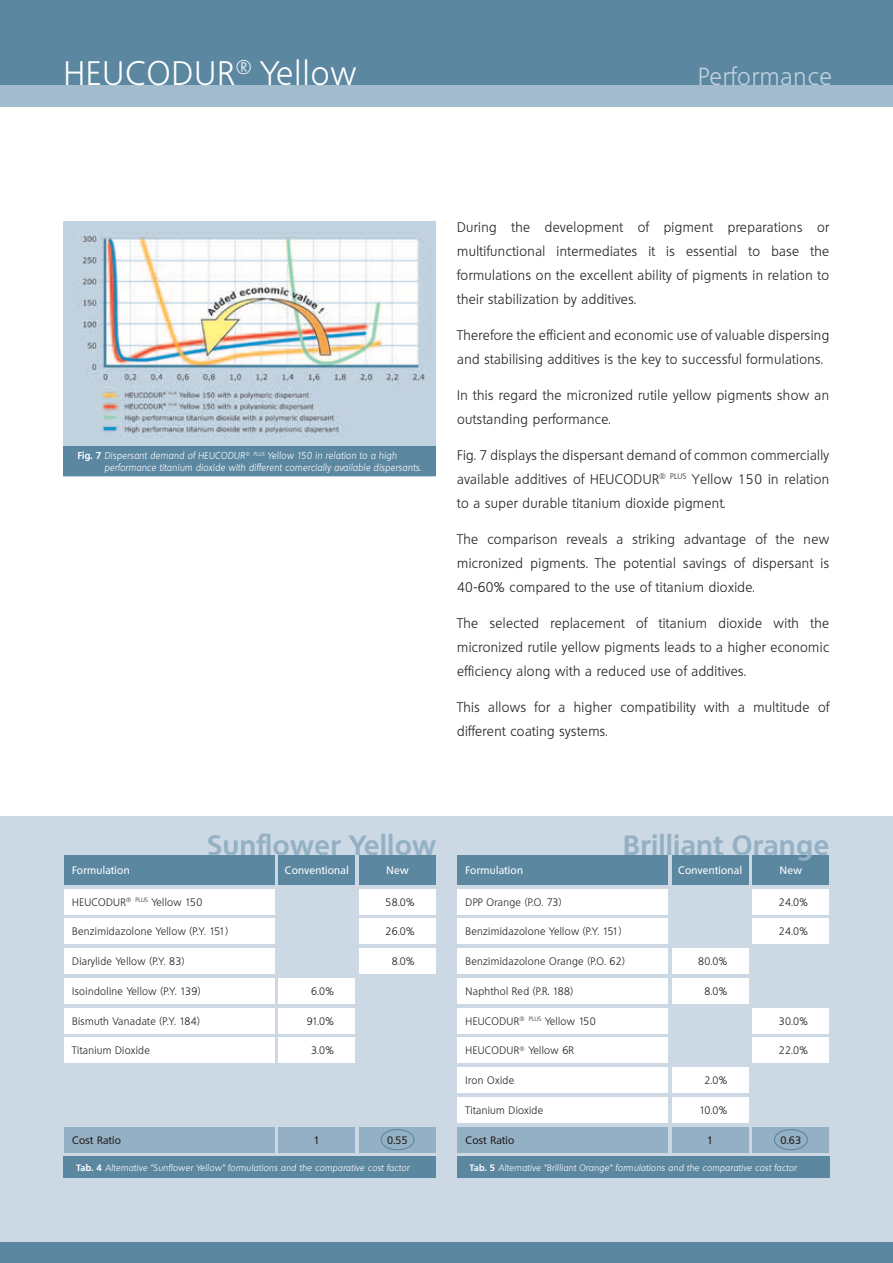
<style>
.page{position:relative;width:893px;height:1263px;background:#fff}
.page>*{position:absolute;margin:0;border:0;box-sizing:border-box;transform-origin:0 0}
.t1{font:300 33px "Quebec";letter-spacing:.04em;color:#fff}
.t2{font:700 27px "Quebec";letter-spacing:.03em;color:#94b0c4}
.t3{font:300 24px "Quebec";letter-spacing:.04em;color:#c3d2df}
.t4{font:300 13.5px/24px "Quebec";letter-spacing:.03em;color:#231f20;text-align:justify}
.t5{font:300 10.5px "Quebec";letter-spacing:.03em;color:#231f20}
.t6{font:500 10.5px "Quebec";letter-spacing:.03em;color:#fff}
.t7{font:500 10.5px "Quebec";letter-spacing:.03em;color:#231f20}
.t8{font:italic 300 9.75px/12px "Quebec";letter-spacing:.03em;color:#fff;scale:.94 1}
.t9{font:italic 300 9px "Quebec";letter-spacing:.03em;color:#fff}
.s1{font-weight:700;font-style:normal}
</style>
<div class="page">
<div style="left:0;top:0;width:893px;height:85px;background:#5c87a1"></div>
<div style="left:0;top:85px;width:893px;height:21px;background:#a2bbcd"></div>
<div style="left:0;top:1242px;width:893px;height:21px;background:#5c87a1"></div>
<div style="left:0;top:816px;width:893px;height:426px;background:#ccd9e4"></div>
<div style="left:64px;top:1157px;width:372px;height:21px;background:#5c87a1"></div>
<div style="left:457px;top:1157px;width:372px;height:21px;background:#5c87a1"></div>
<div style="left:64px;top:221px;width:372px;height:255px;background:#c1d2e0"></div>
<div style="left:64px;top:446px;width:372px;height:30px;background:#5c87a1"></div>
<img style="left:78px;top:232px;width:347px;height:205px">
<div style="left:64px;top:889px;width:210px;height:25px;background:#fff"></div>
<div style="left:279px;top:1008px;width:76px;height:25px;background:#fff"></div>
<div style="left:359px;top:889px;width:77px;height:25px;background:#fff"></div>
<div style="left:64px;top:918px;width:210px;height:26px;background:#fff"></div>
<div style="left:279px;top:1037px;width:76px;height:26px;background:#fff"></div>
<div style="left:359px;top:918px;width:77px;height:26px;background:#fff"></div>
<div style="left:64px;top:948px;width:210px;height:26px;background:#fff"></div>
<div style="left:359px;top:948px;width:77px;height:26px;background:#fff"></div>
<div style="left:64px;top:978px;width:210px;height:25px;background:#fff"></div>
<div style="left:279px;top:978px;width:76px;height:25px;background:#fff"></div>
<div style="left:64px;top:1008px;width:210px;height:25px;background:#fff"></div>
<div style="left:64px;top:1127px;width:210px;height:25px;background:#94b0c4"></div>
<div style="left:279px;top:1127px;width:76px;height:25px;background:#94b0c4"></div>
<div style="left:359px;top:1127px;width:77px;height:25px;background:#94b0c4"></div>
<div style="left:279px;top:855px;width:76px;height:29px;background:#5c87a1"></div>
<div style="left:359px;top:855px;width:77px;height:29px;background:#5c87a1"></div>
<div style="left:64px;top:855px;width:210px;height:29px;background:#5c87a1"></div>
<div style="left:381px;top:1129px;width:34px;height:21px;border:1px solid #5c87a1;border-radius:50%"></div>
<div style="left:457px;top:889px;width:211px;height:25px;background:#fff"></div>
<div style="left:753px;top:889px;width:76px;height:25px;background:#fff"></div>
<div style="left:457px;top:918px;width:211px;height:26px;background:#fff"></div>
<div style="left:457px;top:948px;width:211px;height:26px;background:#fff"></div>
<div style="left:672px;top:948px;width:76px;height:26px;background:#fff"></div>
<div style="left:457px;top:978px;width:211px;height:25px;background:#fff"></div>
<div style="left:672px;top:978px;width:76px;height:25px;background:#fff"></div>
<div style="left:457px;top:1008px;width:211px;height:25px;background:#fff"></div>
<div style="left:753px;top:1008px;width:76px;height:25px;background:#fff"></div>
<div style="left:457px;top:1037px;width:211px;height:26px;background:#fff"></div>
<div style="left:753px;top:1037px;width:76px;height:26px;background:#fff"></div>
<div style="left:457px;top:1127px;width:211px;height:25px;background:#94b0c4"></div>
<div style="left:672px;top:1127px;width:76px;height:25px;background:#94b0c4"></div>
<div style="left:753px;top:1127px;width:76px;height:25px;background:#94b0c4"></div>
<div style="left:672px;top:855px;width:76px;height:29px;background:#5c87a1"></div>
<div style="left:753px;top:855px;width:76px;height:29px;background:#5c87a1"></div>
<div style="left:457px;top:855px;width:211px;height:29px;background:#5c87a1"></div>
<div style="left:774px;top:1129px;width:34px;height:21px;border:1px solid #5c87a1;border-radius:50%"></div>
<div style="left:64px;top:1037px;width:210px;height:26px;background:#fff"></div>
<div style="left:672px;top:1067px;width:76px;height:26px;background:#fff"></div>
<div style="left:457px;top:1067px;width:211px;height:26px;background:#fff"></div>
<div style="left:753px;top:918px;width:76px;height:26px;background:#fff"></div>
<div style="left:672px;top:1097px;width:76px;height:26px;background:#fff"></div>
<div style="left:457px;top:1097px;width:211px;height:26px;background:#fff"></div>
<h1 class="t1" style="left:64px;top:52px;width:294px">HEUCODUR<sup>®</sup> Yellow</h1>
<h3 class="t3" style="left:698px;top:61px;width:135px">Performance</h3>
<p class="t8" style="left:104px;top:450px;width:338px;text-indent:-27px"><span class="s1">Fig. 7</span> Dispersant demand of HEUCODUR<sup>®</sup> <sup>PLUS</sup> Yellow 150 in relation to a high performance titanium dioxide with different comercially available dispersants.</p>
<p class="t4" style="left:457px;top:215px;width:374px">During the development of pigment preparations or multifunctional intermediates it is essential to base the formulations on the excellent ability of pigments in relation to their stabilization by additives.</p>
<p class="t4" style="left:457px;top:323px;width:374px">Therefore the efficient and economic use of valuable dispersing and stabilising additives is the key to successful formulations.</p>
<p class="t4" style="left:457px;top:383px;width:374px">In this regard the micronized rutile yellow pigments show an outstanding performance.</p>
<p class="t4" style="left:457px;top:443px;width:374px">Fig. 7 displays the dispersant demand of common commercially available additives of HEUCODUR<sup>®</sup> <sup>PLUS</sup> Yellow 150 in relation to a super durable titanium dioxide pigment.</p>
<p class="t4" style="left:457px;top:527px;width:374px">The comparison reveals a striking advantage of the new micronized pigments. The potential savings of dispersant is 40-60% compared to the use of titanium dioxide.</p>
<p class="t4" style="left:457px;top:611px;width:374px">The selected replacement of titanium dioxide with the micronized rutile yellow pigments leads to a higher economic efficiency along with a reduced use of additives.</p>
<p class="t4" style="left:457px;top:695px;width:374px">This allows for a higher compatibility with a multitude of different coating systems.</p>
<h2 class="t2" style="left:208px;top:827px;width:230px">Sunflower Yellow</h2>
<p class="t6" style="left:72px;top:863px;width:59px">Formulation</p>
<p class="t6" style="left:285px;top:863px;width:65px">Conventional</p>
<p class="t6" style="left:387px;top:863px;width:23px">New</p>
<p class="t5" style="left:72px;top:895px;width:132px">HEUCODUR<sup>®</sup> <sup>PLUS</sup> Yellow 150</p>
<p class="t5" style="left:72px;top:925px;width:157px">Benzimidazolone Yellow (P.Y. 151)</p>
<p class="t5" style="left:386px;top:895px;width:31px">58.0%</p>
<p class="t5" style="left:386px;top:925px;width:31px">26.0%</p>
<p class="t5" style="left:72px;top:955px;width:114px">Diarylide Yellow (P.Y. 83)</p>
<p class="t5" style="left:392px;top:955px;width:24px">8.0%</p>
<p class="t5" style="left:72px;top:984px;width:130px">Isoindoline Yellow (P.Y. 139)</p>
<p class="t5" style="left:311px;top:984px;width:24px">6.0%</p>
<p class="t5" style="left:72px;top:1014px;width:129px">Bismuth Vanadate (P.Y. 184)</p>
<p class="t5" style="left:307px;top:1014px;width:28px">91.0%</p>
<p class="t5" style="left:72px;top:1044px;width:79px">Titanium Dioxide</p>
<p class="t5" style="left:311px;top:1044px;width:24px">3.0%</p>
<p class="t7" style="left:72px;top:1133px;width:50px">Cost Ratio</p>
<p class="t7" style="left:314px;top:1133px;width:8px">1</p>
<p class="t7" style="left:387px;top:1133px;width:22px">0.55</p>
<h2 class="t2" style="left:624px;top:827px;width:207px">Brilliant Orange</h2>
<p class="t6" style="left:466px;top:863px;width:59px">Formulation</p>
<p class="t6" style="left:678px;top:863px;width:65px">Conventional</p>
<p class="t6" style="left:780px;top:863px;width:23px">New</p>
<p class="t5" style="left:466px;top:895px;width:97px">DPP Orange (P.O. 73)</p>
<p class="t5" style="left:779px;top:895px;width:31px">24.0%</p>
<p class="t5" style="left:466px;top:925px;width:157px">Benzimidazolone Yellow (P.Y. 151)</p>
<p class="t5" style="left:466px;top:955px;width:161px">Benzimidazolone Orange (P.O. 62)</p>
<p class="t5" style="left:698px;top:955px;width:31px">80.0%</p>
<p class="t5" style="left:466px;top:984px;width:109px">Naphthol Red (P.R. 188)</p>
<p class="t5" style="left:704px;top:984px;width:24px">8.0%</p>
<p class="t5" style="left:466px;top:1014px;width:132px">HEUCODUR<sup>®</sup> <sup>PLUS</sup> Yellow 150</p>
<p class="t5" style="left:779px;top:1014px;width:31px">30.0%</p>
<p class="t5" style="left:466px;top:1044px;width:110px">HEUCODUR<sup>®</sup> Yellow 6R</p>
<p class="t5" style="left:779px;top:1044px;width:31px">22.0%</p>
<p class="t5" style="left:779px;top:925px;width:31px">24.0%</p>
<p class="t5" style="left:466px;top:1074px;width:50px">Iron Oxide</p>
<p class="t5" style="left:704px;top:1074px;width:24px">2.0%</p>
<p class="t5" style="left:466px;top:1103px;width:79px">Titanium Dioxide</p>
<p class="t5" style="left:699px;top:1103px;width:29px">10.0%</p>
<p class="t7" style="left:466px;top:1133px;width:50px">Cost Ratio</p>
<p class="t7" style="left:707px;top:1133px;width:8px">1</p>
<p class="t7" style="left:780px;top:1133px;width:22px">0.63</p>
<p class="t9" style="left:77px;top:1162px;width:334px"><span class="s1">Tab. 4</span> Alternative "Sunflower Yellow" formulations and the comparative cost factor</p>
<p class="t9" style="left:470px;top:1162px;width:328px"><span class="s1">Tab. 5</span> Alternative "Brilliant Orange" formulations and the comparative cost factor</p>
</div>
